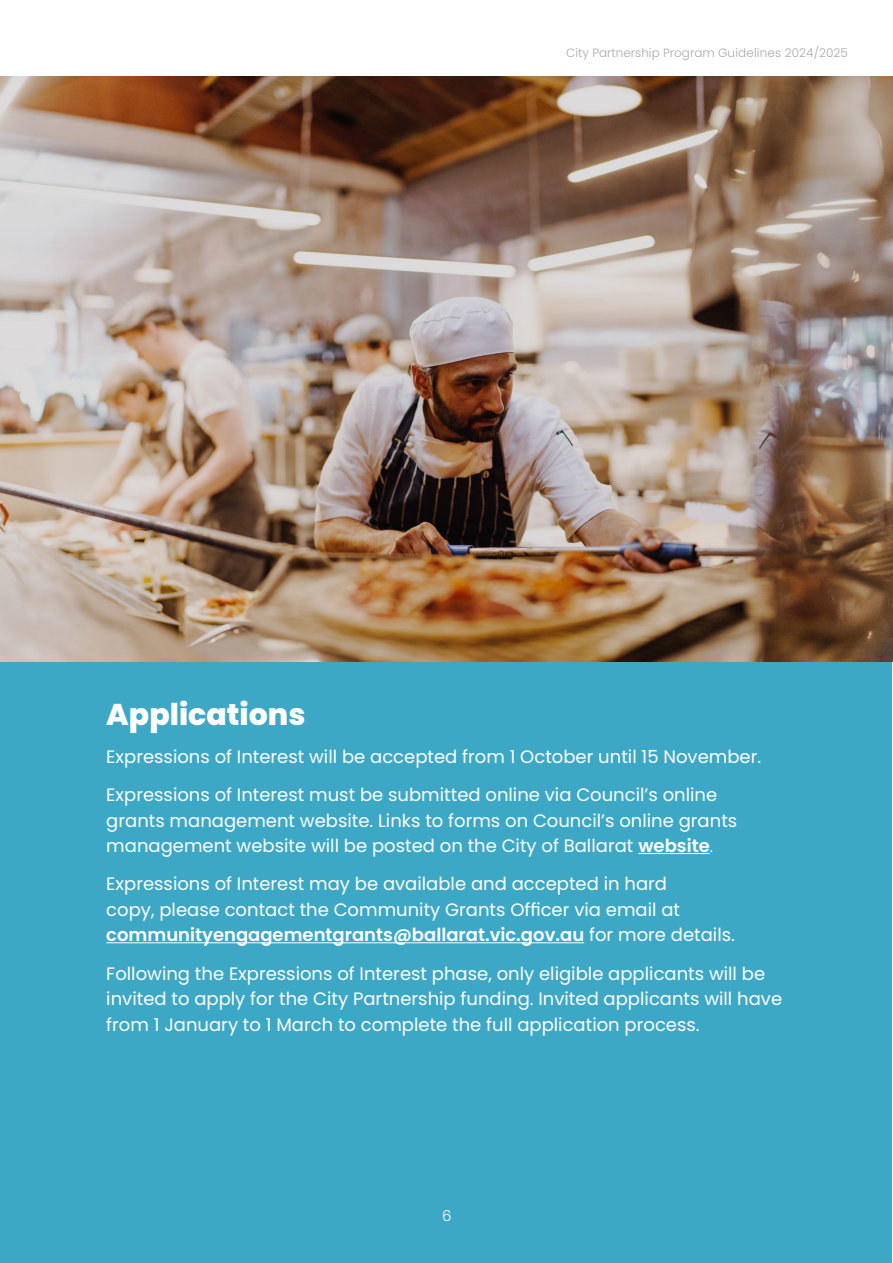
<style>
.page{position:relative;width:893px;height:1263px;background:#fff}
.page>*{position:absolute;margin:0;border:0;box-sizing:border-box;transform-origin:0 0}
.t1{font:800 30px "Poppins";color:#fff}
.t2{font:18px/25.5px "Poppins";color:#fff}
.t3{font:300 15px "Poppins";color:#fff}
.t4{font:300 12px "Poppins";color:#a7a9ac}
.s1{font-weight:600}
.s2{font-weight:300}
</style>
<div class="page">
<div style="left:0;top:570px;width:892px;height:693px;background:#3da8c6"></div>
<hr style="left:638px;top:853px;width:72px;height:1px;background:#fff">
<hr style="left:106px;top:942px;width:478px;height:1px;background:#fff">
<img style="left:0;top:77px;width:893px;height:584px">
<p class="t4" style="left:566px;top:46px;width:283px">City Partnership Program Guidelines 2024/2025</p>
<h1 class="t1" style="left:106px;top:697px;width:201px">Applications</h1>
<p class="t2" style="left:106px;top:737px;width:656px;line-height:38.2px">Expressions of Interest will be accepted from 1 October until 15 November.<br>Expressions of Interest must be submitted online via Council’s online</p>
<p class="t2" style="left:106px;top:808px;width:632px">grants management website. Links to forms on Council’s online grants management website will be posted on the City of Ballarat <span class="s1">website</span><span class="s2">.</span></p>
<p class="t2" style="left:106px;top:871px;width:630px">Expressions of Interest may be available and accepted in hard<br>copy, please contact the Community Grants Officer via email at <span class="s1">communityengagementgrants@ballarat.vic.gov.au</span> for more details.</p>
<p class="t2" style="left:106px;top:961px;width:677px">Following the Expressions of Interest phase, only eligible applicants will be invited to apply for the City Partnership funding. Invited applicants will have from 1 January to 1 March to complete the full application process.</p>
<p class="t3" style="left:442px;top:1207px;width:11px">6</p>
</div>
